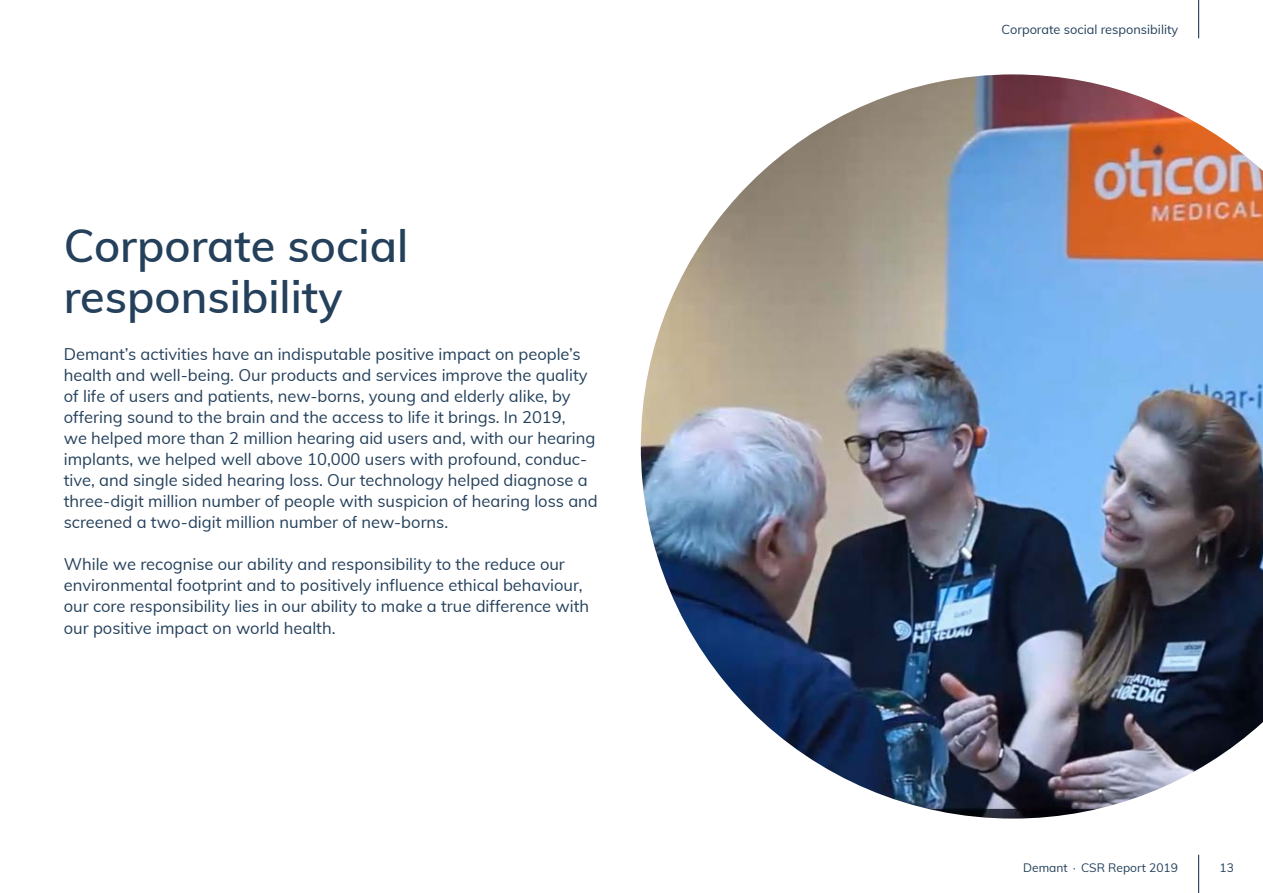
<style>
.page{position:relative;width:1263px;height:893px;background:#fff}
.page>*{position:absolute;margin:0;border:0;box-sizing:border-box;transform-origin:0 0}
.Level_2_heading{font:600 45px "Muli";color:#24405b}
.Intro{font:16.5px/21px "Muli";color:#24405b}
.t1{font:12.75px "Muli";color:#24405b}
.t2{font:12px "Muli";color:#24405b}
</style>
<div class="page">
<img style="left:641px;top:74px;width:622px;height:745px">
<hr style="left:1198px;top:855px;width:1px;height:38px;background:#24405b">
<hr style="left:1198px;top:0;width:1px;height:38px;background:#24405b">
<p class="Level_2_heading" style="left:64px;top:212px;width:346px">Corporate social</p>
<p class="Level_2_heading" style="left:64px;top:263px;width:280px">responsibility</p>
<p class="Intro" style="left:64px;top:343px;width:525px">Demant’s activities have an indisputable positive impact on people’s health and well-being. Our products and services improve the quality</p>
<p class="Intro" style="left:64px;top:385px;width:508px">of life of users and patients, new-borns, young and elderly alike, by offering sound to the brain and the access to life it brings. In 2019,</p>
<p class="Intro" style="left:64px;top:427px;width:535px">we helped more than 2 million hearing aid users and, with our hearing implants, we helped well above 10,000 users with profound, conduc&shy;tive, and single sided hearing loss. Our technology helped diagnose a three-digit million number of people with suspicion of hearing loss and screened a two-digit million number of new-borns.</p>
<p class="Intro" style="left:64px;top:553px;width:527px">While we recognise our ability and responsibility to the reduce our environmental footprint and to positively influence ethical behaviour, our core responsibility lies in our ability to make a true difference with our positive impact on world health.</p>
<p class="t1" style="left:1001px;top:20px;width:178px">Corporate social responsibility</p>
<p class="t2" style="left:1023px;top:859px;width:156px">Demant ∙ CSR Report 2019</p>
<p class="t2" style="left:1219px;top:859px;width:16px">13</p>
</div>
